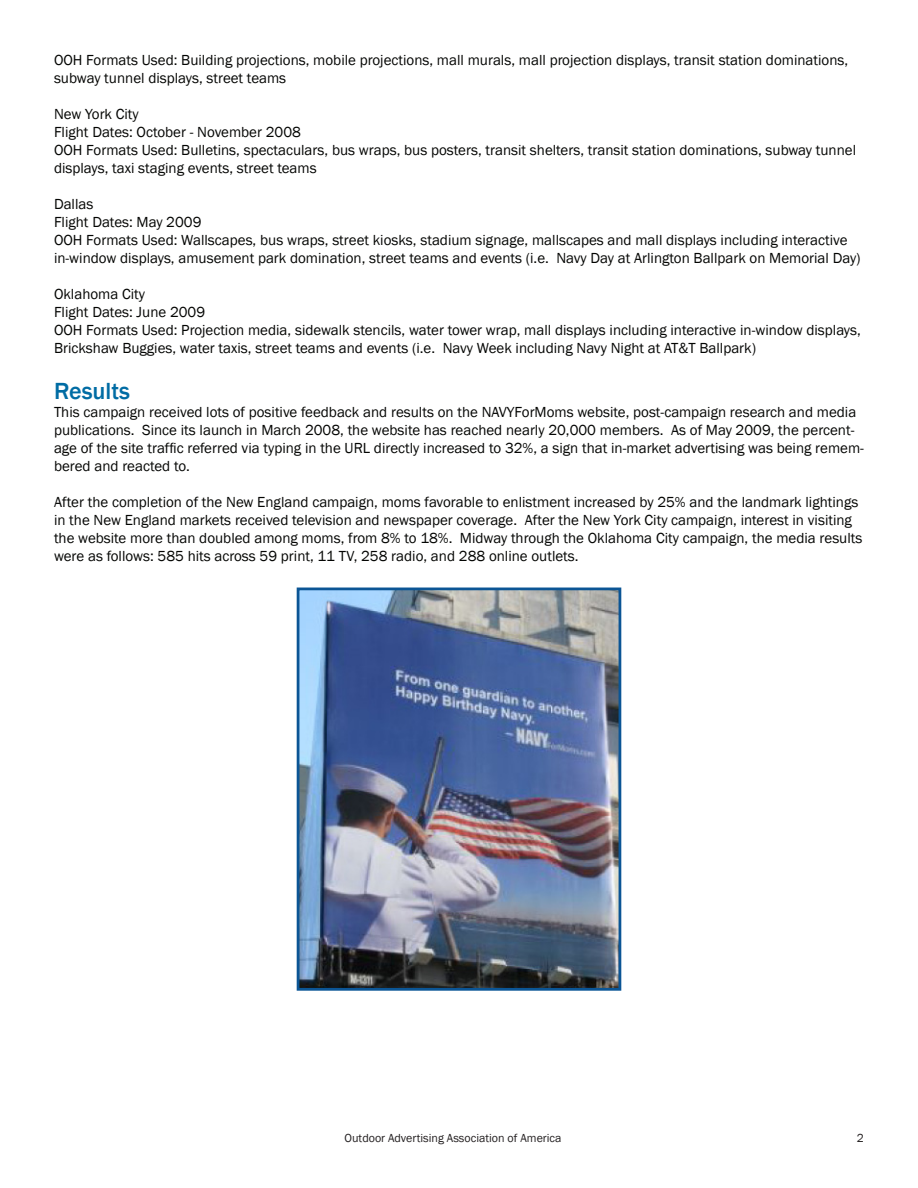
<style>
.page{position:relative;width:918px;height:1188px;background:#fff}
.page>*{position:absolute;margin:0;border:0;box-sizing:border-box;transform-origin:0 0}
.t1{font:500 24px "Franklin Gothic";color:#006ca4}
.t2{font:15px/18px "Franklin Gothic";color:#040503}
.t3{font:12px "Franklin Gothic";color:#231f20}
</style>
<div class="page">
<img style="left:301px;top:592px;width:316px;height:395px">
<div style="left:297px;top:588px;width:324px;height:403px;border:3px solid #0b5595"></div>
<p class="t2" style="left:54px;top:51px;width:796px">OOH Formats Used: Building projections, mobile projections, mall murals, mall projection displays, transit station dominations, subway tunnel displays, street teams</p>
<p class="t2" style="left:54px;top:105px;width:86px">New York City</p>
<p class="t2" style="left:54px;top:123px;width:248px">Flight Dates: October - November 2008</p>
<p class="t2" style="left:54px;top:141px;width:804px">OOH Formats Used: Bulletins, spectaculars, bus wraps, bus posters, transit shelters, transit station dominations, subway tunnel displays, taxi staging events, street teams</p>
<p class="t2" style="left:54px;top:195px;width:41px">Dallas</p>
<p class="t2" style="left:54px;top:213px;width:149px">Flight Dates: May 2009</p>
<p class="t2" style="left:54px;top:231px;width:808px">OOH Formats Used: Wallscapes, bus wraps, street kiosks, stadium signage, mallscapes and mall displays including interactive in-window displays, amusement park domination, street teams and events (i.e. Navy Day at Arlington Ballpark on Memorial Day)</p>
<p class="t2" style="left:54px;top:285px;width:93px">Oklahoma City</p>
<p class="t2" style="left:54px;top:303px;width:153px">Flight Dates: June 2009</p>
<p class="t2" style="left:54px;top:321px;width:808px">OOH Formats Used: Projection media, sidewalk stencils, water tower wrap, mall displays including interactive in-window displays,<br>Brickshaw Buggies, water taxis, street teams and events (i.e. Navy Week including Navy Night at AT&amp;T Ballpark)</p>
<p class="t1" style="left:54px;top:376px;width:78px">Results</p>
<p class="t2" style="left:54px;top:404px;width:811px">This campaign received lots of positive feedback and results on the NAVYForMoms website, post-campaign research and media publications. Since its launch in March 2008, the website has reached nearly 20,000 members. As of May 2009, the percent&shy;age of the site traffic referred via typing in the URL directly increased to 32%, a sign that in-market advertising was being remem&shy;bered and reacted to.</p>
<p class="t2" style="left:54px;top:494px;width:810px">After the completion of the New England campaign, moms favorable to enlistment increased by 25% and the landmark lightings in the New England markets received television and newspaper coverage. After the New York City campaign, interest in visiting the website more than doubled among moms, from 8% to 18%. Midway through the Oklahoma City campaign, the media results were as follows: 585 hits across 59 print, 11 TV, 258 radio, and 288 online outlets.</p>
<p class="t3" style="left:345px;top:1131px;width:219px">Outdoor Advertising Association of America</p>
<p class="t3" style="left:857px;top:1131px;width:9px">2</p>
</div>
